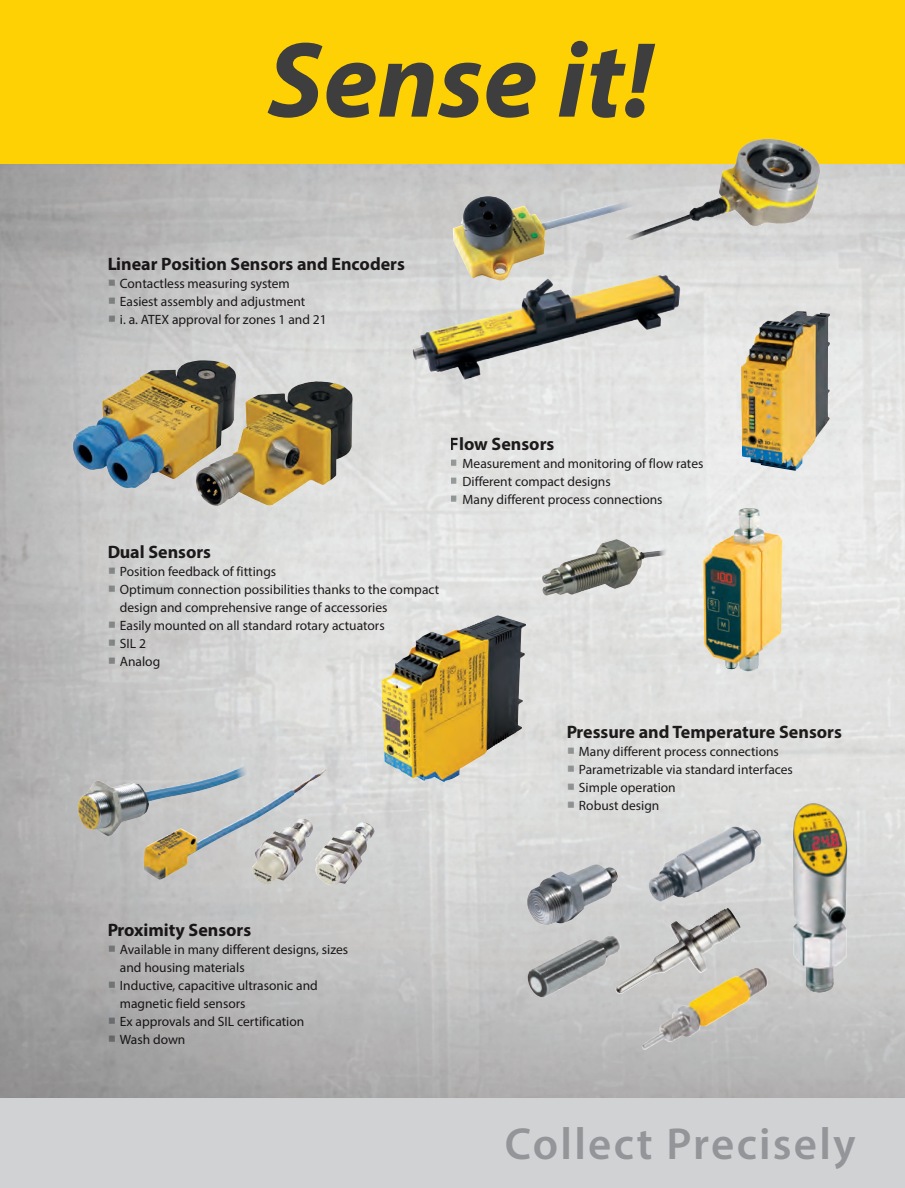
<style>
.page{position:relative;width:905px;height:1188px;background:#fff}
.page>*{position:absolute;margin:0;border:0;box-sizing:border-box;transform-origin:0 0}
._01_Rote_Schlagwörte{font:italic 700 108px "Myriad Pro";color:#3e3e3f}
._01_graue_ÜB_Groß{font:600 45px "Myriad Pro";letter-spacing:.05em;color:#939598}
.t1{font:700 18px "Myriad Pro";color:#231f20}
.t2{font:13.5px/18px "Myriad Pro";color:#231f20}
.s1{font-family:"Minion Pro";font-weight:700;font-size:21px;color:#a7abad}
</style>
<div class="page">
<img style="left:0;top:164px;width:904px;height:934px">
<div style="left:0;top:1098px;width:904px;height:90px;background:#d1d2d4"></div>
<div style="left:0;top:0;width:904px;height:164px;background:#fed105"></div>
<img style="left:72px;top:360px;width:164px;height:130px">
<img style="left:78px;top:764px;width:170px;height:72px">
<img style="left:144px;top:769px;width:183px;height:111px">
<img style="left:741px;top:311px;width:89px;height:160px">
<img style="left:541px;top:539px;width:126px;height:57px">
<img style="left:381px;top:615px;width:145px;height:167px">
<img style="left:195px;top:381px;width:157px;height:125px">
<img style="left:527px;top:936px;width:94px;height:62px">
<img style="left:252px;top:818px;width:51px;height:67px">
<img style="left:526px;top:864px;width:91px;height:61px">
<img style="left:641px;top:967px;width:127px;height:83px">
<img style="left:615px;top:909px;width:120px;height:85px">
<img style="left:648px;top:826px;width:113px;height:76px">
<img style="left:792px;top:803px;width:55px;height:190px">
<img style="left:412px;top:275px;width:268px;height:105px">
<img style="left:453px;top:196px;width:183px;height:86px">
<img style="left:622px;top:139px;width:198px;height:101px">
<img style="left:702px;top:508px;width:80px;height:164px">
<p class="_01_Rote_Schlagwörte" style="left:267px;top:10px;width:386px">Sense it!</p>
<h3 class="t1" style="left:107px;top:252px;width:299px">Linear Position Sensors and Encoders</h3>
<p class="t2" style="left:107px;top:274px;width:184px"><span class="s1">■</span> Contactless measuring system</p>
<p class="t2" style="left:107px;top:292px;width:200px"><span class="s1">■</span> Easiest assembly and adjustment</p>
<p class="t2" style="left:107px;top:310px;width:221px"><span class="s1">■</span> i. a. ATEX approval for zones 1 and 21</p>
<h3 class="t1" style="left:450px;top:432px;width:106px">Flow Sensors</h3>
<p class="t2" style="left:450px;top:454px;width:255px"><span class="s1">■</span> Measurement and monitoring of flow rates</p>
<p class="t2" style="left:450px;top:472px;width:162px"><span class="s1">■</span> Different compact designs</p>
<p class="t2" style="left:450px;top:490px;width:214px"><span class="s1">■</span> Many different process connections</p>
<h3 class="t1" style="left:107px;top:540px;width:105px">Dual Sensors</h3>
<p class="t2" style="left:107px;top:562px;width:171px"><span class="s1">■</span> Position feedback of fittings</p>
<p class="t2" style="left:120px;top:580px;width:321px;text-indent:-13px"><span class="s1">■</span> Optimum connection possibilities thanks to the compact design and comprehensive range of accessories</p>
<p class="t2" style="left:107px;top:616px;width:279px"><span class="s1">■</span> Easily mounted on all standard rotary actuators</p>
<p class="t2" style="left:107px;top:634px;width:40px"><span class="s1">■</span> SIL 2</p>
<p class="t2" style="left:107px;top:652px;width:55px"><span class="s1">■</span> Analog</p>
<h3 class="t1" style="left:566px;top:720px;width:277px">Pressure and Temperature Sensors</h3>
<p class="t2" style="left:566px;top:742px;width:214px"><span class="s1">■</span> Many different process connections</p>
<p class="t2" style="left:566px;top:760px;width:228px"><span class="s1">■</span> Parametrizable via standard interfaces</p>
<p class="t2" style="left:566px;top:778px;width:111px"><span class="s1">■</span> Simple operation</p>
<p class="t2" style="left:566px;top:796px;width:95px"><span class="s1">■</span> Robust design</p>
<h3 class="t1" style="left:107px;top:918px;width:146px">Proximity Sensors</h3>
<p class="t2" style="left:120px;top:940px;width:230px;text-indent:-13px"><span class="s1">■</span> Available in many different designs, sizes and housing materials</p>
<p class="t2" style="left:120px;top:976px;width:199px;text-indent:-13px"><span class="s1">■</span> Inductive, capacitive ultrasonic and magnetic field sensors</p>
<p class="t2" style="left:107px;top:1012px;width:199px"><span class="s1">■</span> Ex approvals and SIL certification</p>
<p class="t2" style="left:107px;top:1030px;width:80px"><span class="s1">■</span> Wash down</p>
<p class="_01_graue_ÜB_Groß" style="left:505px;top:1115px;width:352px">Collect Precisely</p>
</div>
